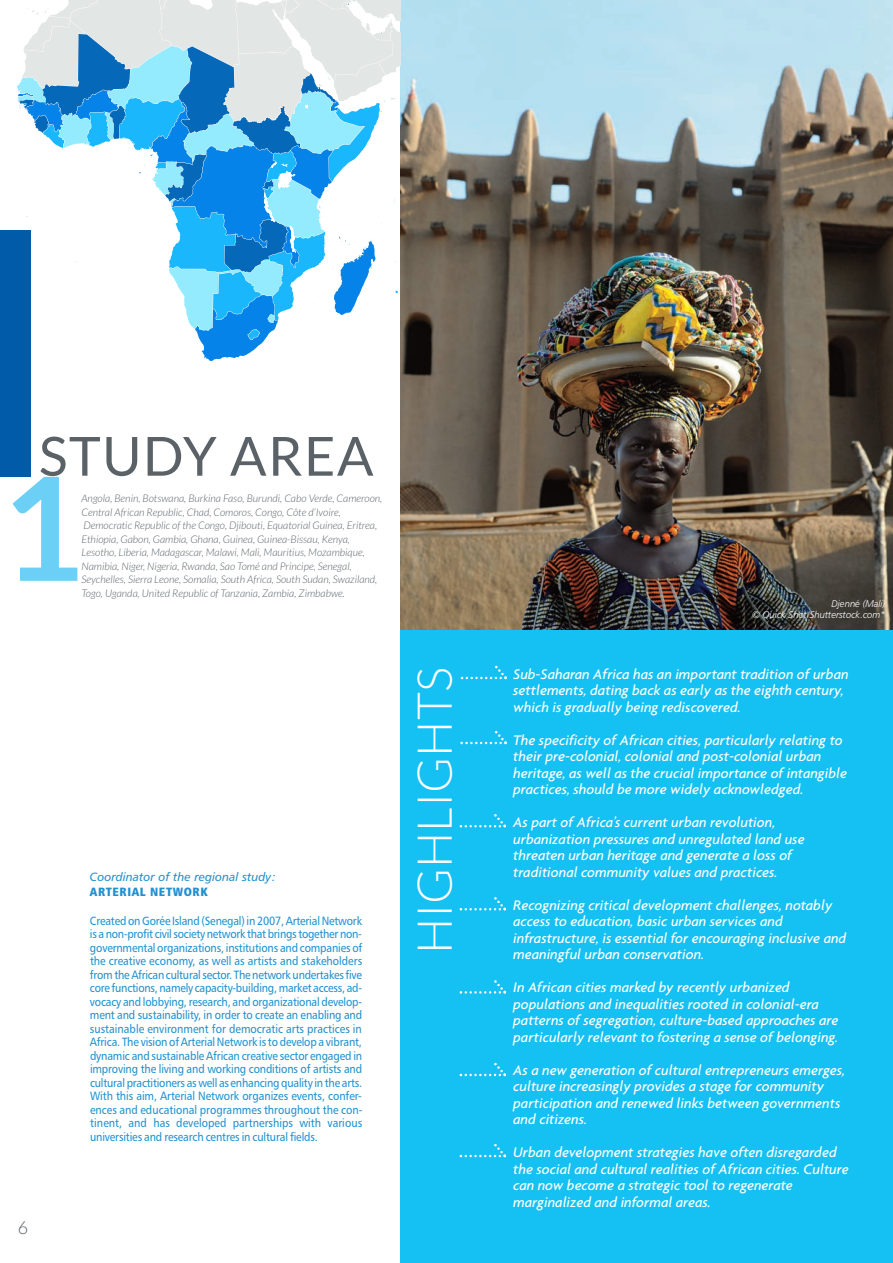
<style>
.page{position:relative;width:893px;height:1263px;background:#fff}
.page>*{position:absolute;margin:0;border:0;box-sizing:border-box;transform-origin:0 0}
.t1{font:54px "Lato";letter-spacing:.025em;color:#5a6267}
.t2{font:300 48px "Lato";color:#fff}
.t3{font:300 18px "Lato";color:#5a6267}
.t4{font:italic 500 15px/16.5px "Agenda";color:#fff}
.t5{font:12px/13.5px "Humanist 777 BT Roman B";letter-spacing:-.015em;color:#2291d0;text-align:justify;scale:.9 1}
.t6{font:12px "Humanist 777 BT Italic B";color:#2291d0}
.t7{font:12px "Humanist 777 BT Extra Black Cond B";letter-spacing:.05em;color:#2291d0}
.t8{font:italic 300 10.5px/13.5px "Lato";color:#5a6267}
.t9{font:9.75px/10.5px "Humanist 777 BT Light Italic B";letter-spacing:-.01em;color:#fff;text-align:right}
</style>
<div class="page">
<div style="left:400px;top:596px;width:493px;height:667px;background:#15c0f2"></div>
<img style="left:400px;top:0;width:493px;height:630px">
<svg style="left:17px;top:0;width:383px;height:361px"></svg>
<div style="left:0;top:230px;width:30px;height:247px;background:#015ba9"></div>
<svg style="left:13px;top:477px;width:65px;height:104px"></svg>
<svg style="left:459px;top:980px;width:47px;height:14px"></svg>
<svg style="left:459px;top:1062px;width:47px;height:14px"></svg>
<svg style="left:459px;top:1143px;width:47px;height:14px"></svg>
<svg style="left:461px;top:665px;width:46px;height:14px"></svg>
<svg style="left:460px;top:730px;width:47px;height:14px"></svg>
<svg style="left:459px;top:814px;width:47px;height:13px"></svg>
<svg style="left:459px;top:897px;width:47px;height:13px"></svg>
<h1 class="t1" style="left:39px;top:425px;width:336px">STUDY AREA</h1>
<p class="t8" style="left:81px;top:492px;width:302px">Angola, Benin, Botswana, Burkina Faso, Burundi, Cabo Verde, Cameroon, Central African Republic, Chad, Comoros, Congo, Côte d’Ivoire, Democratic Republic of the Congo, Djibouti, Equatorial Guinea, Eritrea, Ethiopia, Gabon, Gambia, Ghana, Guinea, Guinea-Bissau, Kenya, Lesotho, Liberia, Madagascar, Malawi, Mali, Mauritius, Mozambique, Namibia, Niger, Nigeria, Rwanda, Sao Tomé and Principe, Senegal, Seychelles, Sierra Leone, Somalia, South Africa, South Sudan, Swaziland, Togo, Uganda, United Republic of Tanzania, Zambia, Zimbabwe.</p>
<p class="t3" style="left:18px;top:1217px;width:12px">6</p>
<p class="t6" style="left:90px;top:872px;width:188px">Coordinator of the regional study:</p>
<p class="t7" style="left:90px;top:887px;width:119px">ARTERIAL NETWORK</p>
<p class="t5" style="left:90px;top:915px;width:304px">Created on Gorée Island (Senegal) in 2007, Arterial Network is a non-profit civil society network that brings together non&shy;governmental organizations, institutions and companies of the creative economy, as well as artists and stakeholders from the African cultural sector. The network undertakes five core functions, namely capacity-building, market access, ad&shy;vocacy and lobbying, research, and organizational develop&shy;ment and sustainability, in order to create an enabling and sustainable environment for democratic arts practices in Africa. The vision of Arterial Network is to develop a vibrant, dynamic and sustainable African creative sector engaged in improving the living and working conditions of artists and cultural practitioners as well as enhancing quality in the arts.<br>With this aim, Arterial Network organizes events, confer&shy;ences and educational programmes throughout the con&shy;tinent, and has developed partnerships with various universities and research centres in cultural fields.</p>
<p class="t9" style="left:752px;top:600px;width:135px">Djenné (Mali)<br>© Quick Shot/Shutterstock.com*</p>
<h2 class="t2" style="left:407px;top:954px;width:289px;rotate:-90deg">HIGHLIGHTS</h2>
<p class="t4" style="left:513px;top:665px;width:337px">Sub-Saharan Africa has an important tradition of urban settlements, dating back as early as the eighth century, which is gradually being rediscovered.</p>
<p class="t4" style="left:513px;top:731px;width:335px">The specificity of African cities, particularly relating to their pre-colonial, colonial and post-colonial urban heritage, as well as the crucial importance of intangible practices, should be more widely acknowledged.</p>
<p class="t4" style="left:513px;top:814px;width:293px">As part of Africa’s current urban revolution, urbanization pressures and unregulated land use threaten urban heritage and generate a loss of traditional community values and practices.</p>
<p class="t4" style="left:513px;top:896px;width:334px">Recognizing critical development challenges, notably access to education, basic urban services and infrastructure, is essential for encouraging inclusive and meaningful urban conservation.</p>
<p class="t4" style="left:513px;top:979px;width:327px">In African cities marked by recently urbanized populations and inequalities rooted in colonial-era patterns of segregation, culture-based approaches are particularly relevant to fostering a sense of belonging.</p>
<p class="t4" style="left:513px;top:1061px;width:333px">As a new generation of cultural entrepreneurs emerges, culture increasingly provides a stage for community participation and renewed links between governments and citizens.</p>
<p class="t4" style="left:513px;top:1144px;width:337px">Urban development strategies have often disregarded the social and cultural realities of African cities. Culture can now become a strategic tool to regenerate marginalized and informal areas.</p>
</div>
